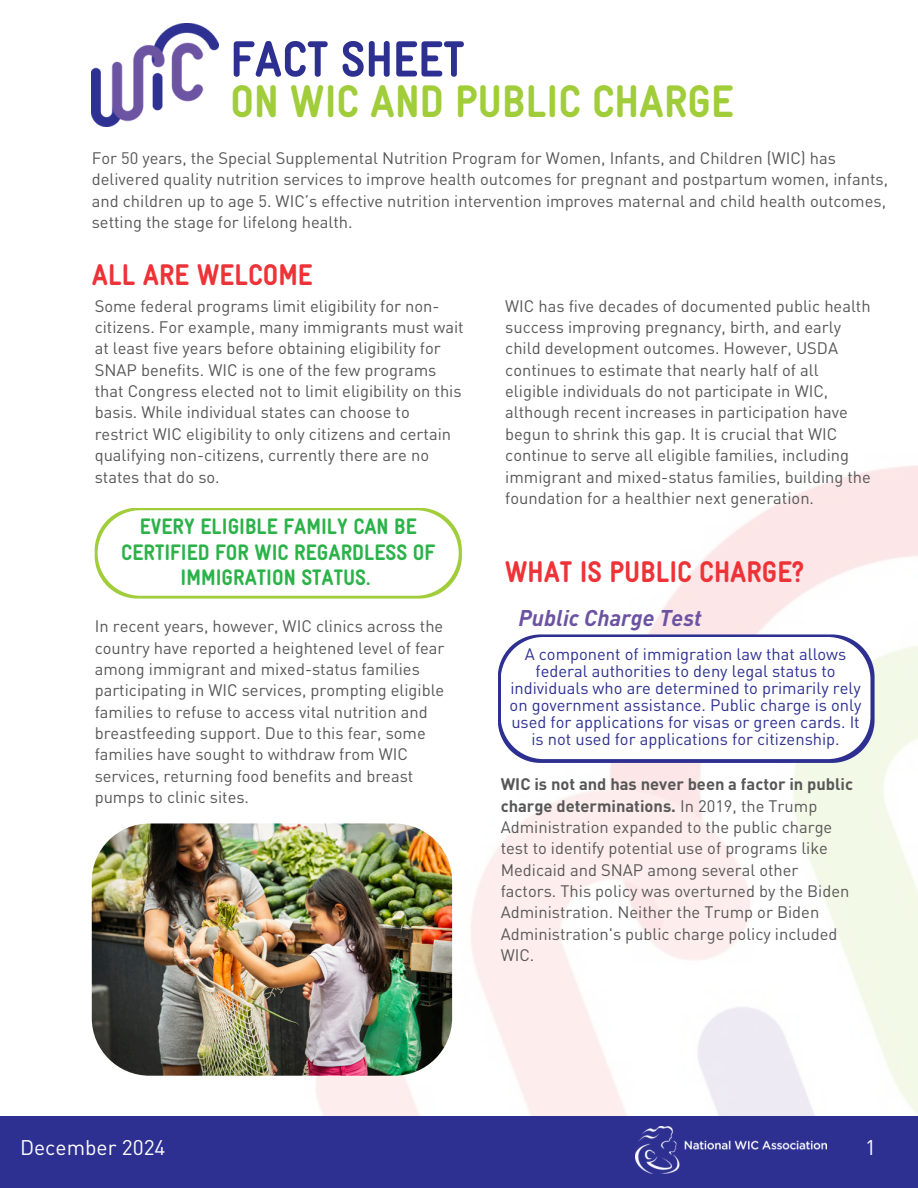
<style>
.page{position:relative;width:918px;height:1188px;background:#fff}
.page>*{position:absolute;margin:0;border:0;box-sizing:border-box;transform-origin:0 0}
.t1{font:900 51px "WIC Gravur Condensed";color:#2d3091}
.t2{font:900 45.75px "WIC Gravur Condensed";color:#a1cd3a}
.t3{font:900 30px "WIC Gravur Condensed";color:#ed3338}
.t4{font:900 22.5px/25.8px "WIC Gravur Condensed";color:#2bb249;text-align:center}
.t5{font:italic 700 22.5px "DIN Pro";color:#6b53a2}
.t6{font:21px "DIN Pro";color:#fdfdfc}
.t7{font:21px "DIN Pro";color:#fff}
.t8{font:16.5px/21.3px "DIN Pro";color:#575757}
.t9{font:16.5px/16.8px "DIN Pro";color:#2d3091;text-align:center}
.s1{font-weight:700}
</style>
<div class="page">
<img style="left:91px;top:69px;width:827px;height:1047px">
<img style="left:92px;top:23px;width:127px;height:104px">
<div style="left:0;top:1116px;width:918px;height:72px;background:#2d3091"></div>
<img style="left:635px;top:1127px;width:191px;height:47px">
<img style="left:92px;top:823px;width:360px;height:253px;border-radius:58px">
<svg style="left:95px;top:508px;width:367px;height:91px"></svg>
<svg style="left:498px;top:634px;width:377px;height:129px"></svg>
<svg style="left:501px;top:637px;width:369px;height:122px"></svg>
<h1 class="t1" style="left:230px;top:31px;width:236px">FACT SHEET</h1>
<h2 class="t2" style="left:230px;top:76px;width:505px">ON WIC AND PUBLIC CHARGE</h2>
<p class="t8" style="left:92px;top:146px;width:798px">For 50 years, the Special Supplemental Nutrition Program for Women, Infants, and Children (WIC) has delivered quality nutrition services to improve health outcomes for pregnant and postpartum women, infants, and children up to age 5. WIC’s effective nutrition intervention improves maternal and child health outcomes, setting the stage for lifelong health.</p>
<h3 class="t3" style="left:92px;top:258px;width:222px">ALL ARE WELCOME</h3>
<p class="t8" style="left:95px;top:294px;width:371px">Some federal programs limit eligibility for non&shy;citizens. For example, many immigrants must wait at least five years before obtaining eligibility for SNAP benefits. WIC is one of the few programs that Congress elected not to limit eligibility on this basis. While individual states can choose to restrict WIC eligibility to only citizens and certain qualifying non-citizens, currently there are no states that do so.</p>
<h3 class="t4" style="left:121px;top:513px;width:315px">EVERY ELIGIBLE FAMILY CAN BE<br>CERTIFIED FOR WIC REGARDLESS OF<br>IMMIGRATION STATUS.</h3>
<p class="t7" style="left:256px;top:534px;width:47px">{{{{{}</p>
<p class="t8" style="left:95px;top:614px;width:351px">In recent years, however, WIC clinics across the country have reported a heightened level of fear among immigrant and mixed-status families participating in WIC services, prompting eligible families to refuse to access vital nutrition and breastfeeding support. Due to this fear, some families have sought to withdraw from WIC services, returning food benefits and breast pumps to clinic sites.</p>
<p class="t8" style="left:505px;top:294px;width:367px">WIC has five decades of documented public health success improving pregnancy, birth, and early child development outcomes. However, USDA continues to estimate that nearly half of all eligible individuals do not participate in WIC, although recent increases in participation have begun to shrink this gap. It is crucial that WIC continue to serve all eligible families, including immigrant and mixed-status families, building the foundation for a healthier next generation.</p>
<h3 class="t3" style="left:505px;top:555px;width:301px">WHAT IS PUBLIC CHARGE?</h3>
<h3 class="t5" style="left:518px;top:601px;width:185px">Public Charge Test</h3>
<p class="t9" style="left:510px;top:645px;width:353px">A component of immigration law that allows federal authorities to deny legal status to individuals who are determined to primarily rely on government assistance. Public charge is only used for applications for visas or green cards. It is not used for applications for citizenship.</p>
<p class="t8" style="left:501px;top:773px;width:354px"><span class="s1">WIC is not and has never been a factor in public charge determinations.</span> In 2019, the Trump Administration expanded to the public charge test to identify potential use of programs like Medicaid and SNAP among several other factors. This policy was overturned by the Biden Administration. Neither the Trump or Biden Administration's public charge policy included WIC.</p>
<p class="t7" style="left:663px;top:679px;width:47px">{{{{{}</p>
<p class="t6" style="left:20px;top:1132px;width:147px">December 2024</p>
<p class="t6" style="left:865px;top:1132px;width:12px">1</p>
</div>
